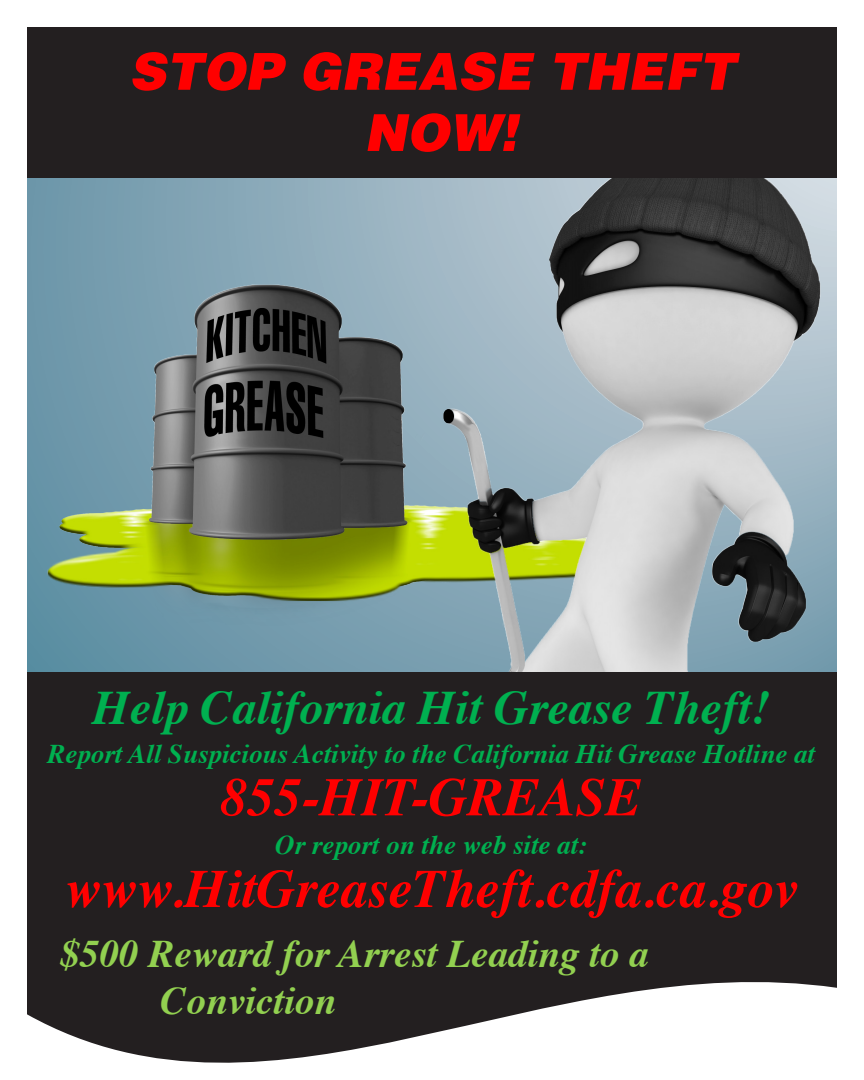
<style>
.page{position:relative;width:864px;height:1080px;background:#fff}
.page>*{position:absolute;margin:0;border:0;box-sizing:border-box;transform-origin:0 0}
.t1{font:italic 700 54px "Times";color:#f00}
.t2{font:italic 900 51px "Helvetica LT Std";color:#f00}
.t3{font:italic 700 48px "Times";color:#00b050}
.t4{font:italic 700 39px/46.8px "Times";color:#92d050}
.t5{font:italic 700 27px "Times";color:#00b050}
</style>
<div class="page">
<svg style="left:27px;top:672px;width:810px;height:391px;background:#393536"></svg>
<img style="left:32px;top:177px;width:805px;height:495px">
<div style="left:27px;top:27px;width:810px;height:150px;background:#231f20"></div>
<p class="t2" style="left:129px;top:38px;width:608px">STOP GREASE THEFT</p>
<p class="t2" style="left:364px;top:99px;width:154px">NOW!</p>
<p class="t3" style="left:93px;top:662px;width:679px">Help California Hit Grease Theft!</p>
<p class="t5" style="left:47px;top:728px;width:769px">Report All Suspicious Activity to the California Hit Grease Hotline at</p>
<p class="t1" style="left:221px;top:746px;width:423px">855-HIT-GREASE</p>
<p class="t5" style="left:275px;top:820px;width:314px">Or report on the web site at:</p>
<p class="t1" style="left:65px;top:838px;width:734px">www.HitGreaseTheft.cdfa.ca.gov</p>
<p class="t4" style="left:160px;top:927px;width:490px;text-indent:-100px">$500 Reward for Arrest Leading to a<br>Conviction</p>
</div>
